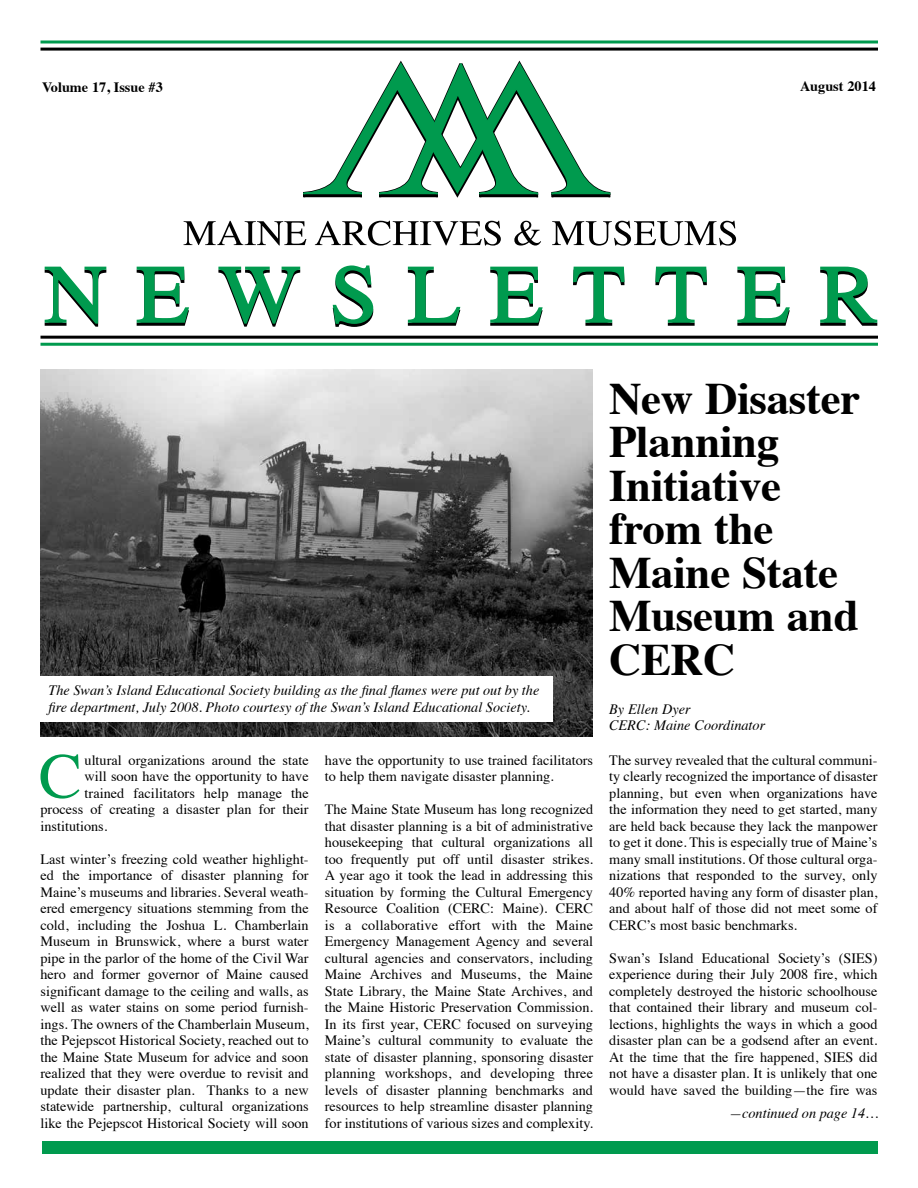
<style>
.page{position:relative;width:918px;height:1188px;background:#fff}
.page>*{position:absolute;margin:0;border:0;box-sizing:border-box;transform-origin:0 0}
.t1{font:64.2px "Times";color:#009a4e}
.t2{font:700 45px/43.5px "Times";letter-spacing:-.005em;color:#000}
.t3{font:14.25px/16.5px "Times";color:#000;text-align:justify}
.t4{font:italic 14.25px/16.5px "Times";color:#000}
.t5{font:700 14.25px "Times";color:#000}
</style>
<div class="page">
<svg style="left:303px;top:60px;width:308px;height:138px"></svg>
<svg style="left:184px;top:221px;width:122px;height:24px"></svg>
<svg style="left:315px;top:221px;width:186px;height:25px"></svg>
<svg style="left:514px;top:221px;width:27px;height:25px"></svg>
<svg style="left:552px;top:221px;width:184px;height:25px"></svg>
<svg style="left:44px;top:266px;width:63px;height:61px"></svg>
<svg style="left:136px;top:266px;width:53px;height:60px"></svg>
<svg style="left:218px;top:266px;width:83px;height:61px"></svg>
<svg style="left:332px;top:265px;width:42px;height:62px"></svg>
<svg style="left:407px;top:266px;width:54px;height:60px"></svg>
<svg style="left:490px;top:266px;width:53px;height:60px"></svg>
<svg style="left:573px;top:266px;width:52px;height:60px"></svg>
<svg style="left:655px;top:266px;width:52px;height:60px"></svg>
<svg style="left:737px;top:266px;width:53px;height:60px"></svg>
<svg style="left:820px;top:266px;width:58px;height:60px"></svg>
<hr style="left:40px;top:48px;width:838px;height:3px;background:#000">
<hr style="left:40px;top:40px;width:838px;height:3px;background:#009a4e">
<hr style="left:40px;top:336px;width:838px;height:3px;background:#000">
<hr style="left:40px;top:343px;width:838px;height:3px;background:#009a4e">
<div style="left:42px;top:1142px;width:836px;height:12px;background:#009a4e"></div>
<img style="left:40px;top:369px;width:553px;height:368px">
<div style="left:40px;top:676px;width:513px;height:45px;background:#fff"></div>
<p class="t5" style="left:42px;top:73px;width:122px">Volume 17, Issue #3</p>
<p class="t5" style="left:800px;top:73px;width:77px">August 2014</p>
<p class="t4" style="left:49px;top:682px;width:492px">The Swan’s Island Educational Society building as the final flames were put out by the fire department, July 2008. Photo courtesy of the Swan’s Island Educational Society.</p>
<h1 class="t1" style="left:39px;top:716px;width:44px">C</h1>
<p class="t3" style="left:85px;top:750px;width:226px">ultural organizations around the state</p>
<p class="t3" style="left:85px;top:767px;width:226px">will soon have the opportunity to have</p>
<p class="t3" style="left:85px;top:783px;width:226px">trained facilitators help manage the</p>
<p class="t3" style="left:41px;top:800px;width:270px">process of creating a disaster plan for their</p>
<p class="t3" style="left:41px;top:816px;width:68px">institutions.</p>
<p class="t3" style="left:41px;top:849px;width:270px">Last winter’s freezing cold weather highlight&shy;ed the importance of disaster planning for Maine’s museums and libraries. Several weath&shy;ered emergency situations stemming from the cold, including the Joshua L. Chamberlain Museum in Brunswick, where a burst water pipe in the parlor of the home of the Civil War hero and former governor of Maine caused significant damage to the ceiling and walls, as well as water stains on some period furnish&shy;ings. The owners of the Chamberlain Museum, the Pejepscot Historical Society, reached out to the Maine State Museum for advice and soon realized that they were overdue to revisit and update their disaster plan. Thanks to a new statewide partnership, cultural organizations like the Pejepscot Historical Society will soon</p>
<p class="t3" style="left:325px;top:750px;width:270px">have the opportunity to use trained facilitators to help them navigate disaster planning.</p>
<p class="t3" style="left:325px;top:800px;width:270px">The Maine State Museum has long recognized that disaster planning is a bit of administrative housekeeping that cultural organizations all too frequently put off until disaster strikes.<br>A year ago it took the lead in addressing this situation by forming the Cultural Emergency Resource Coalition (CERC: Maine). CERC is a collaborative effort with the Maine Emergency Management Agency and several cultural agencies and conservators, including Maine Archives and Museums, the Maine State Library, the Maine State Archives, and the Maine Historic Preservation Commission.<br>In its first year, CERC focused on surveying Maine’s cultural community to evaluate the state of disaster planning, sponsoring disaster planning workshops, and developing three levels of disaster planning benchmarks and resources to help streamline disaster planning for institutions of various sizes and complexity.</p>
<h2 class="t2" style="left:609px;top:372px;width:253px">New Disaster<br>Planning<br>Initiative from the<br>Maine State<br>Museum and<br>CERC</h2>
<p class="t4" style="left:609px;top:700px;width:158px">By Ellen Dyer<br>CERC: Maine Coordinator</p>
<p class="t3" style="left:609px;top:750px;width:270px">The survey revealed that the cultural communi&shy;ty clearly recognized the importance of disaster planning, but even when organizations have the information they need to get started, many are held back because they lack the manpower to get it done. This is especially true of Maine’s many small institutions. Of those cultural orga&shy;nizations that responded to the survey, only 40% reported having any form of disaster plan, and about half of those did not meet some of CERC’s most basic benchmarks.</p>
<p class="t3" style="left:609px;top:948px;width:270px">Swan’s Island Educational Society’s (SIES) experience during their July 2008 fire, which completely destroyed the historic schoolhouse that contained their library and museum col&shy;lections, highlights the ways in which a good disaster plan can be a godsend after an event.<br>At the time that the fire happened, SIES did not have a disaster plan. It is unlikely that one would have saved the building—the fire was</p>
<p class="t4" style="left:729px;top:1104px;width:150px">—continued on page 14…</p>
</div>
